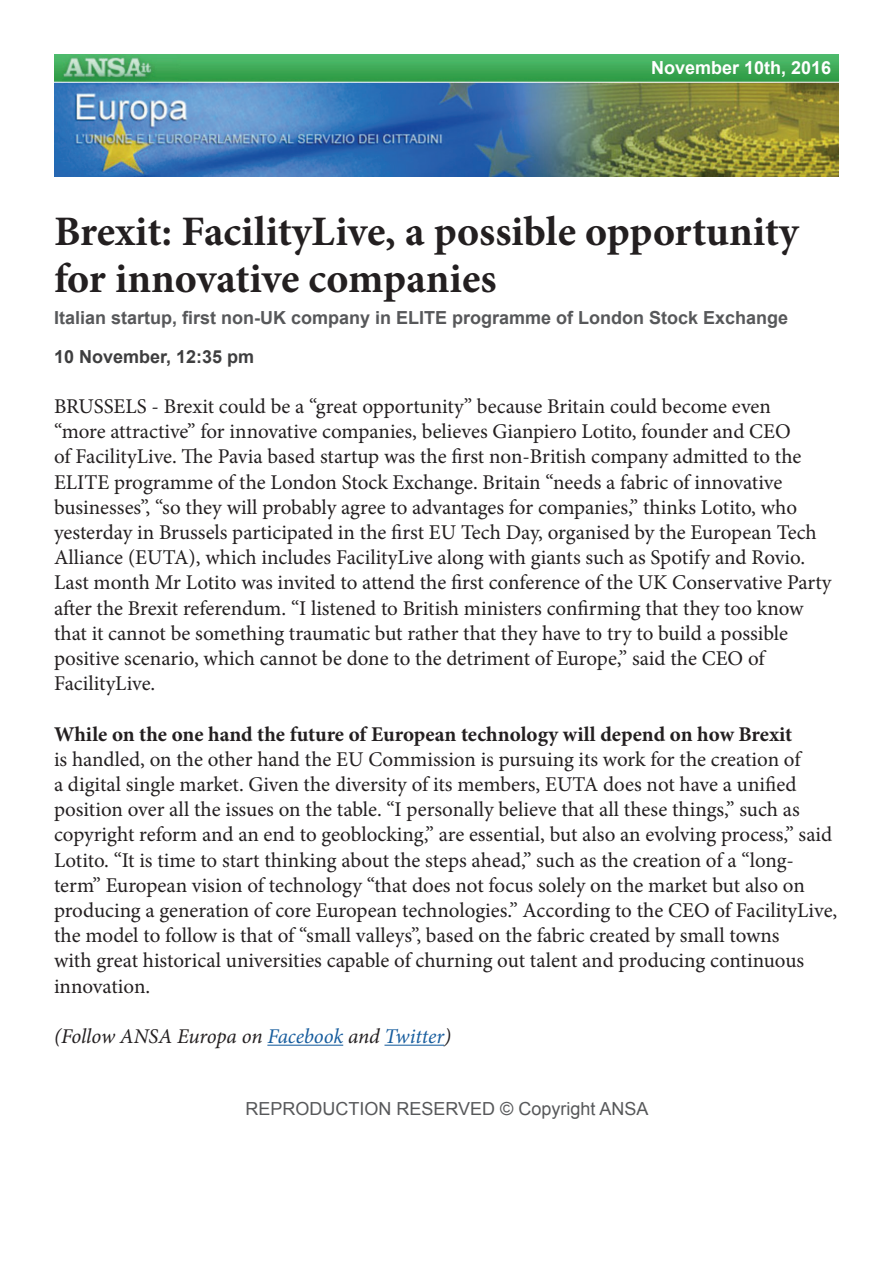
<style>
.page{position:relative;width:893px;height:1263px;background:#fff}
.page>*{position:absolute;margin:0;border:0;box-sizing:border-box;transform-origin:0 0}
.t1{font:700 42px/46.5px "Minion Pro";color:#231f20}
.t2{font:21px/25.2px "Minion Pro";color:#231f20}
.t3{font:700 21px "Minion Pro";color:#231f20}
.t4{font:italic 21px "Minion Pro";letter-spacing:-.01em;color:#231f20}
.t5{font:700 18px "Arial";color:#57585a}
.t6{font:18px "Arial";color:#57585a}
.t7{font:700 18px "Arial";color:#3e3e3f}
.t8{font:700 18px "Arial";color:#fff}
.s1{color:#175d9e}
</style>
<div class="page">
<img style="left:54px;top:54px;width:785px;height:122px">
<hr style="left:267px;top:1045px;width:76px;height:1px;background:#175d9e">
<hr style="left:384px;top:1045px;width:60px;height:1px;background:#175d9e">
<p class="t8" style="left:651px;top:56px;width:182px">November 10th, 2016</p>
<h1 class="t1" style="left:54px;top:208px;width:746px">Brexit: FacilityLive, a possible opportunity for innovative companies</h1>
<p class="t5" style="left:54px;top:306px;width:736px">Italian startup, first non-UK company in ELITE programme of London Stock Exchange</p>
<p class="t7" style="left:54px;top:344px;width:202px">10 November, 12:35 pm</p>
<p class="t2" style="left:54px;top:394px;width:779px">BRUSSELS - Brexit could be a “great opportunity” because Britain could become even<br>“more attractive” for innovative companies, believes Gianpiero Lotito, founder and CEO<br>of FacilityLive. The Pavia based startup was the first non-British company admitted to the ELITE programme of the London Stock Exchange. Britain “needs a fabric of innovative businesses”, “so they will probably agree to advantages for companies,” thinks Lotito, who yesterday in Brussels participated in the first EU Tech Day, organised by the European Tech Alliance (EUTA), which includes FacilityLive along with giants such as Spotify and Rovio.<br>Last month Mr Lotito was invited to attend the first conference of the UK Conservative Party after the Brexit referendum. “I listened to British ministers confirming that they too know that it cannot be something traumatic but rather that they have to try to build a possible positive scenario, which cannot be done to the detriment of Europe,” said the CEO of FacilityLive.</p>
<p class="t3" style="left:54px;top:719px;width:740px">While on the one hand the future of European technology will depend on how Brexit</p>
<p class="t2" style="left:54px;top:747px;width:785px">is handled, on the other hand the EU Commission is pursuing its work for the creation of<br>a digital single market. Given the diversity of its members, EUTA does not have a unified position over all the issues on the table. “I personally believe that all these things,” such as copyright reform and an end to geoblocking,” are essential, but also an evolving process,” said Lotito. “It is time to start thinking about the steps ahead,” such as the creation of a “long&shy;term” European vision of technology “that does not focus solely on the market but also on producing a generation of core European technologies.” According to the CEO of FacilityLive, the model to follow is that of “small valleys”, based on the fabric created by small towns<br>with great historical universities capable of churning out talent and producing continuous innovation.</p>
<p class="t4" style="left:54px;top:1022px;width:399px">(Follow ANSA Europa on <span class="s1">Facebook</span> and <span class="s1">Twitter</span>)</p>
<p class="t6" style="left:245px;top:1097px;width:405px">REPRODUCTION RESERVED © Copyright ANSA</p>
</div>
